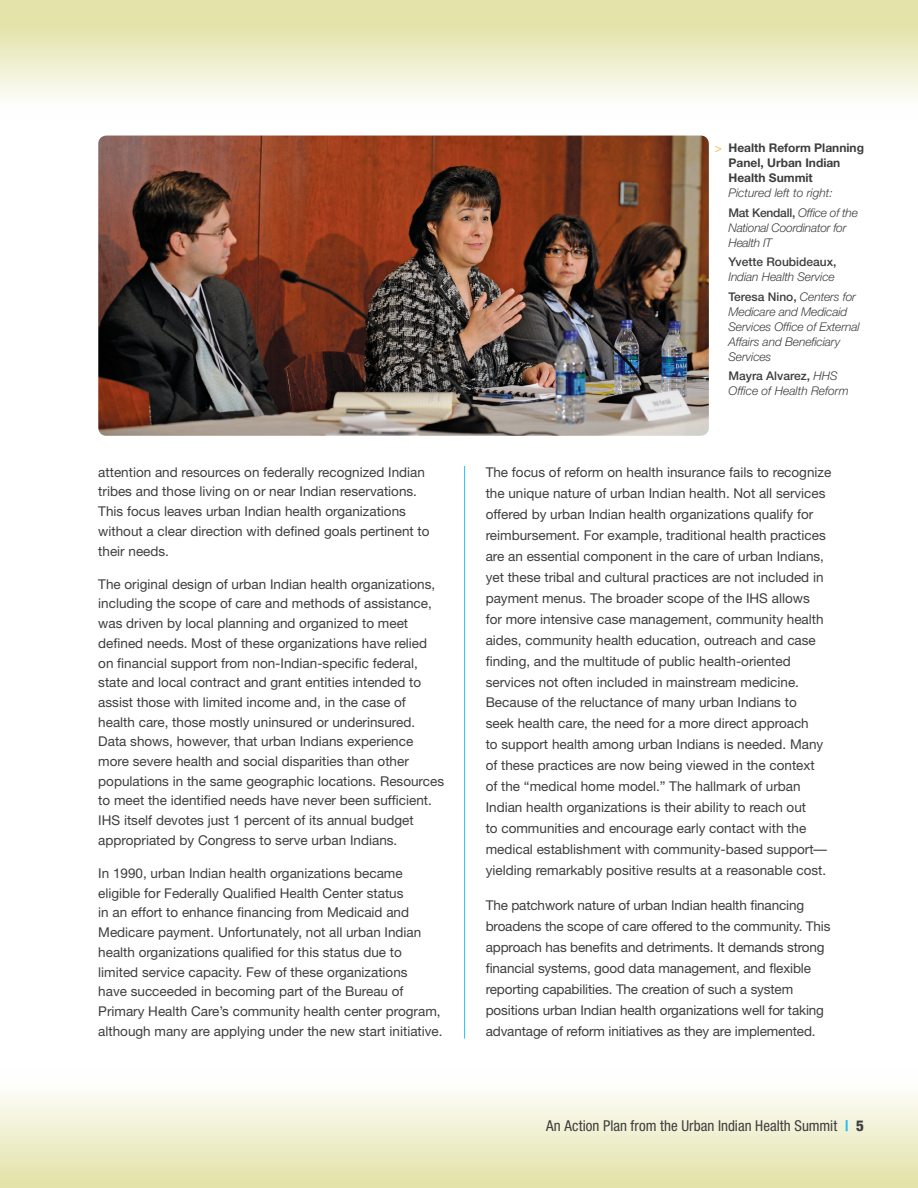
<style>
.page{position:relative;width:918px;height:1188px;background:#fff}
.page>*{position:absolute;margin:0;border:0;box-sizing:border-box;transform-origin:0 0}
.t1{font:condensed 15px "Helvetica Neue";letter-spacing:.005em;color:#3e3e3f}
.body_b{font:13.5px/19.6px "Helvetica Neue";color:#3e3e3f}
.Image_caption{font:italic 300 12px/15px "Helvetica Neue";letter-spacing:-.01em;color:#3e3e3f}
.Image_caption-2{font:700 12px/15px "Helvetica Neue";color:#3e3e3f}
.s1{font-weight:400;color:#fbb345}
.s2{font-weight:300;font-style:italic}
.s3{font-weight:500;font-style:normal}
.s4{font-weight:800;color:#2bc0ee}
.s5{font-weight:800}
</style>
<div class="page">
<div style="left:0;top:1067px;width:918px;height:121px;background:linear-gradient(to bottom,#fff,#e2e2a7)"></div>
<div style="left:0;top:0;width:918px;height:119px;background:linear-gradient(to bottom,#dede9a,#fff)"></div>
<hr style="left:464px;top:466px;width:1px;height:573px;background:#24bfee">
<img style="left:98px;top:136px;width:611px;height:300px">
<p class="body_b" style="left:98px;top:462px;width:333px">attention and resources on federally recognized Indian tribes and those living on or near Indian reservations.<br>This focus leaves urban Indian health organizations without a clear direction with defined goals pertinent to their needs.</p>
<p class="body_b" style="left:98px;top:574px;width:347px">The original design of urban Indian health organizations, including the scope of care and methods of assistance, was driven by local planning and organized to meet defined needs. Most of these organizations have relied on financial support from non-Indian-specific federal, state and local contract and grant entities intended to assist those with limited income and, in the case of health care, those mostly uninsured or underinsured.<br>Data shows, however, that urban Indians experience more severe health and social disparities than other populations in the same geographic locations. Resources to meet the identified needs have never been sufficient.<br>IHS itself devotes just 1 percent of its annual budget appropriated by Congress to serve urban Indians.</p>
<p class="body_b" style="left:98px;top:863px;width:346px">In 1990, urban Indian health organizations became eligible for Federally Qualified Health Center status<br>in an effort to enhance financing from Medicaid and Medicare payment. Unfortunately, not all urban Indian health organizations qualified for this status due to limited service capacity. Few of these organizations<br>have succeeded in becoming part of the Bureau of Primary Health Care’s community health center program, although many are applying under the new start initiative.</p>
<p class="Image_caption-2" style="left:728px;top:140px;width:137px;text-indent:-14px"><span class="s1">&gt;</span> Health Reform Planning<br>Panel, Urban Indian<br>Health Summit<br><span class="s2">Pictured left to right:</span></p>
<p class="Image_caption" style="left:728px;top:205px;width:131px"><span class="s3">Mat Kendall,</span> Office of the<br>National Coordinator for<br>Health IT</p>
<p class="Image_caption" style="left:728px;top:254px;width:110px"><span class="s3">Yvette Roubideaux,<br></span>Indian Health Service</p>
<p class="Image_caption" style="left:728px;top:289px;width:133px"><span class="s3">Teresa Nino,</span> Centers for<br>Medicare and Medicaid<br>Services Office of External<br>Affairs and Beneficiary<br>Services</p>
<p class="Image_caption" style="left:728px;top:368px;width:122px"><span class="s3">Mayra Alvarez,</span> HHS<br>Office of Health Reform</p>
<p class="body_b" style="left:486px;top:461px;width:347px;line-height:21px">The focus of reform on health insurance fails to recognize the unique nature of urban Indian health. Not all services offered by urban Indian health organizations qualify for reimbursement. For example, traditional health practices are an essential component in the care of urban Indians, yet these tribal and cultural practices are not included in payment menus. The broader scope of the IHS allows<br>for more intensive case management, community health aides, community health education, outreach and case finding, and the multitude of public health-oriented services not often included in mainstream medicine.<br>Because of the reluctance of many urban Indians to<br>seek health care, the need for a more direct approach<br>to support health among urban Indians is needed. Many of these practices are now being viewed in the context<br>of the “medical home model.” The hallmark of urban Indian health organizations is their ability to reach out<br>to communities and encourage early contact with the medical establishment with community-based support— yielding remarkably positive results at a reasonable cost.</p>
<p class="body_b" style="left:486px;top:894px;width:346px;line-height:21px">The patchwork nature of urban Indian health financing broadens the scope of care offered to the community. This approach has benefits and detriments. It demands strong financial systems, good data management, and flexible reporting capabilities. The creation of such a system positions urban Indian health organizations well for taking advantage of reform initiatives as they are implemented.</p>
<p class="t1" style="left:546px;top:1117px;width:319px">An Action Plan from the Urban Indian Health Summit <span class="s4">|</span> <span class="s5">5</span></p>
</div>
